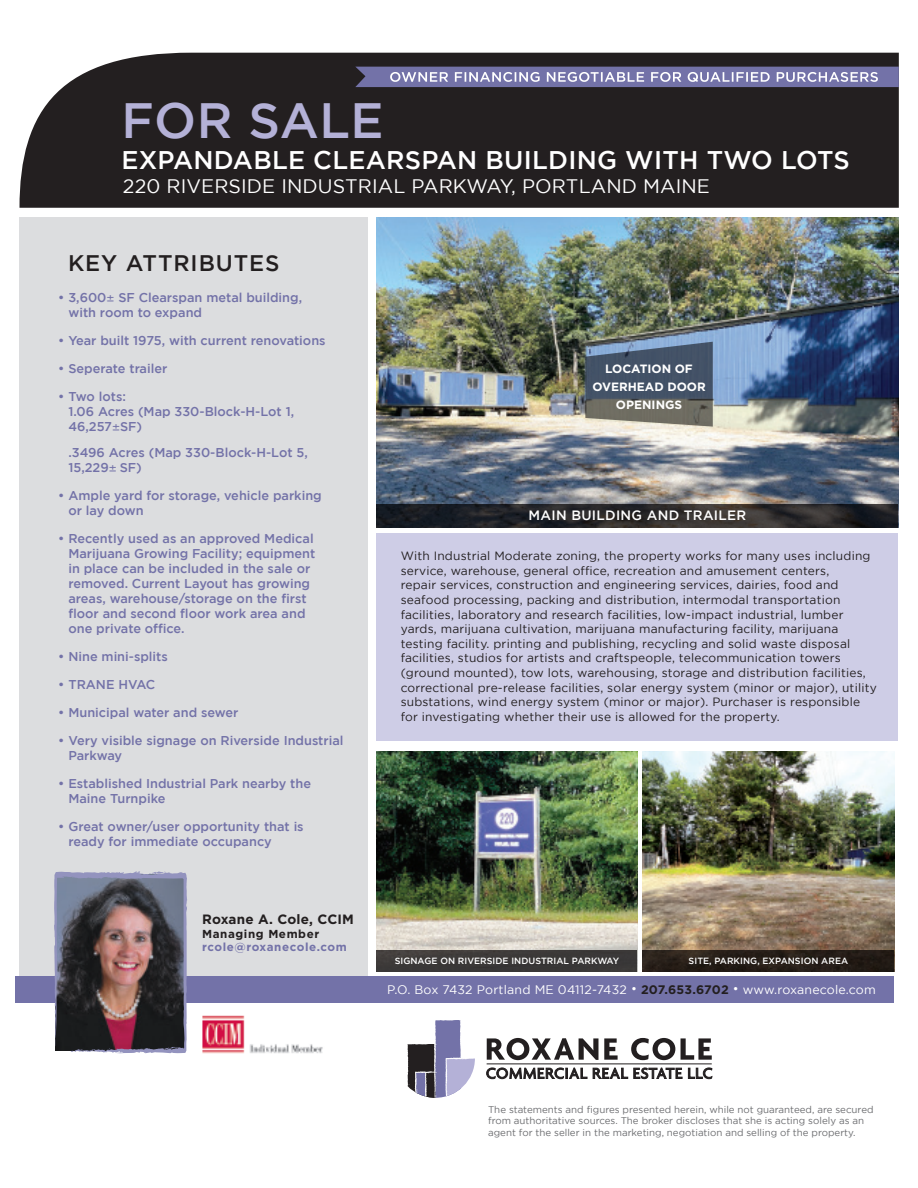
<style>
.page{position:relative;width:918px;height:1188px;background:#fff}
.page>*{position:absolute;margin:0;border:0;box-sizing:border-box;transform-origin:0 0}
.t1{font:500 49.5px "Gotham";letter-spacing:.01em;color:#b4b1d7}
.t2{font:500 25.5px "Gotham";letter-spacing:.01em;color:#fff}
.t3{font:500 22.5px "Gotham";letter-spacing:.04em;color:#231f20}
.t4{font:19.5px "Gotham";letter-spacing:.005em;color:#fff}
.t5{font:500 13.5px "Gotham";letter-spacing:.02em;color:#fff}
.t6{font:700 13.5px "Gotham";letter-spacing:.015em;color:#231f20}
.t7{font:500 12.75px/15px "Gotham";color:#7372a8}
.t8{font:12.3px "Gotham";letter-spacing:.015em;color:#fff}
.t9{font:12px/14.7px "Gotham";letter-spacing:.015em;color:#231f20}
.t10{font:700 12px/18px "Gotham";color:#fff;text-align:center}
.t11{font:700 11.55px "Gotham";letter-spacing:.05em;color:#7372a8}
.t12{font:700 11.55px "Gotham";letter-spacing:.05em;color:#231f20}
.t13{font:9.75px/11.2px "Gotham";color:#6c6d70}
.t14{font:500 9px "Gotham";letter-spacing:.005em;color:#fff}
.s1{font-family:"Avenir Next";font-size:12px}
.s2{font-weight:700;color:#231f20}
</style>
<div class="page">
<div style="left:20px;top:53px;width:879px;height:155px;background:#231f20"></div>
<div style="left:20px;top:218px;width:348px;height:778px;background:#dcdddf"></div>
<div style="left:376px;top:533px;width:522px;height:208px;background:#cecde6"></div>
<div style="left:15px;top:976px;width:879px;height:27px;background:#7372a8"></div>
<img style="left:377px;top:218px;width:521px;height:287px">
<img style="left:376px;top:752px;width:261px;height:198px">
<img style="left:643px;top:752px;width:251px;height:198px">
<svg style="left:487px;top:1038px;width:111px;height:22px"></svg>
<svg style="left:604px;top:1038px;width:14px;height:22px"></svg>
<svg style="left:631px;top:1038px;width:44px;height:22px"></svg>
<svg style="left:681px;top:1038px;width:31px;height:22px"></svg>
<svg style="left:487px;top:1068px;width:100px;height:11px"></svg>
<svg style="left:593px;top:1068px;width:35px;height:11px"></svg>
<svg style="left:634px;top:1068px;width:48px;height:11px"></svg>
<svg style="left:688px;top:1068px;width:24px;height:11px"></svg>
<hr style="left:487px;top:1063px;width:225px;height:1px;background:#231f20">
<svg style="left:407px;top:1020px;width:68px;height:78px"></svg>
<img style="left:54px;top:871px;width:133px;height:182px">
<img style="left:202px;top:1015px;width:121px;height:39px">
<svg style="left:376px;top:505px;width:522px;height:23px;background:#282729"></svg>
<div style="left:376px;top:950px;width:261px;height:22px;background:#3b3838"></div>
<div style="left:643px;top:950px;width:251px;height:22px;background:linear-gradient(to right,#2a211a,#221a15)"></div>
<svg style="left:355px;top:67px;width:544px;height:20px;background:#8888b4"></svg>
<svg style="left:585px;top:342px;width:128px;height:85px;background:#5d6773"></svg>
<p class="t1" style="left:121px;top:92px;width:264px">FOR SALE</p>
<p class="t2" style="left:121px;top:146px;width:730px">EXPANDABLE CLEARSPAN BUILDING WITH TWO LOTS</p>
<p class="t4" style="left:123px;top:175px;width:589px">220 RIVERSIDE INDUSTRIAL PARKWAY, PORTLAND MAINE</p>
<p class="t3" style="left:68px;top:250px;width:213px">KEY ATTRIBUTES</p>
<p class="t7" style="left:68px;top:290px;width:235px;text-indent:-10px">• 3,600<span class="s1">±</span> SF Clearspan metal building, with room to expand</p>
<p class="t7" style="left:58px;top:333px;width:269px">• Year built 1975, with current renovations</p>
<p class="t7" style="left:58px;top:361px;width:111px">• Seperate trailer</p>
<p class="t7" style="left:68px;top:389px;width:227px;text-indent:-10px">• Two lots:<br>1.06 Acres (Map 330-Block-H-Lot 1,<br>46,257<span class="s1">±</span>SF)</p>
<p class="t7" style="left:68px;top:445px;width:241px">.3496 Acres (Map 330-Block-H-Lot 5,<br>15,229<span class="s1">±</span> SF)</p>
<p class="t7" style="left:68px;top:488px;width:255px;text-indent:-10px">• Ample yard for storage, vehicle parking or lay down</p>
<p class="t7" style="left:68px;top:531px;width:248px;text-indent:-10px">• Recently used as an approved Medical Marijuana Growing Facility; equipment in place can be included in the sale or removed. Current Layout has growing areas, warehouse/storage on the first floor and second floor work area and one private office.</p>
<p class="t7" style="left:58px;top:649px;width:111px">• Nine mini-splits</p>
<p class="t7" style="left:58px;top:676px;width:98px">• TRANE HVAC</p>
<p class="t7" style="left:58px;top:704px;width:182px">• Municipal water and sewer</p>
<p class="t7" style="left:68px;top:732px;width:277px;text-indent:-10px">• Very visible signage on Riverside Industrial<br>Parkway</p>
<p class="t7" style="left:68px;top:775px;width:244px;text-indent:-10px">• Established Industrial Park nearby the<br>Maine Turnpike</p>
<p class="t7" style="left:68px;top:818px;width:237px;text-indent:-10px">• Great owner/user opportunity that is ready for immediate occupancy</p>
<p class="t6" style="left:202px;top:911px;width:153px">Roxane A. Cole, CCIM</p>
<p class="t12" style="left:202px;top:927px;width:118px">Managing Member</p>
<p class="t11" style="left:202px;top:941px;width:146px">rcole@roxanecole.com</p>
<p class="t10" style="left:592px;top:360px;width:115px">LOCATION OF<br>OVERHEAD DOOR<br>OPENINGS</p>
<p class="t5" style="left:529px;top:508px;width:219px">MAIN BUILDING AND TRAILER</p>
<p class="t9" style="left:401px;top:548px;width:478px">With Industrial Moderate zoning, the property works for many uses including service, warehouse, general office, recreation and amusement centers,<br>repair services, construction and engineering services, dairies, food and seafood processing, packing and distribution, intermodal transportation facilities, laboratory and research facilities, low-impact industrial, lumber yards, marijuana cultivation, marijuana manufacturing facility, marijuana testing facility. printing and publishing, recycling and solid waste disposal facilities, studios for artists and craftspeople, telecommunication towers (ground mounted), tow lots, warehousing, storage and distribution facilities, correctional pre-release facilities, solar energy system (minor or major), utility substations, wind energy system (minor or major). Purchaser is responsible for investigating whether their use is allowed for the property.</p>
<p class="t14" style="left:395px;top:956px;width:226px">SIGNAGE ON RIVERSIDE INDUSTRIAL PARKWAY</p>
<p class="t14" style="left:689px;top:956px;width:161px">SITE, PARKING, EXPANSION AREA</p>
<p class="t8" style="left:387px;top:982px;width:490px">P.O. Box 7432 Portland ME 04112-7432 • <span class="s2">207.653.6702</span> • www.roxanecole.com</p>
<p class="t13" style="left:488px;top:1104px;width:387px">The statements and figures presented herein, while not guaranteed, are secured from authoritative sources. The broker discloses that she is acting solely as an agent for the seller in the marketing, negotiation and selling of the property.</p>
</div>
